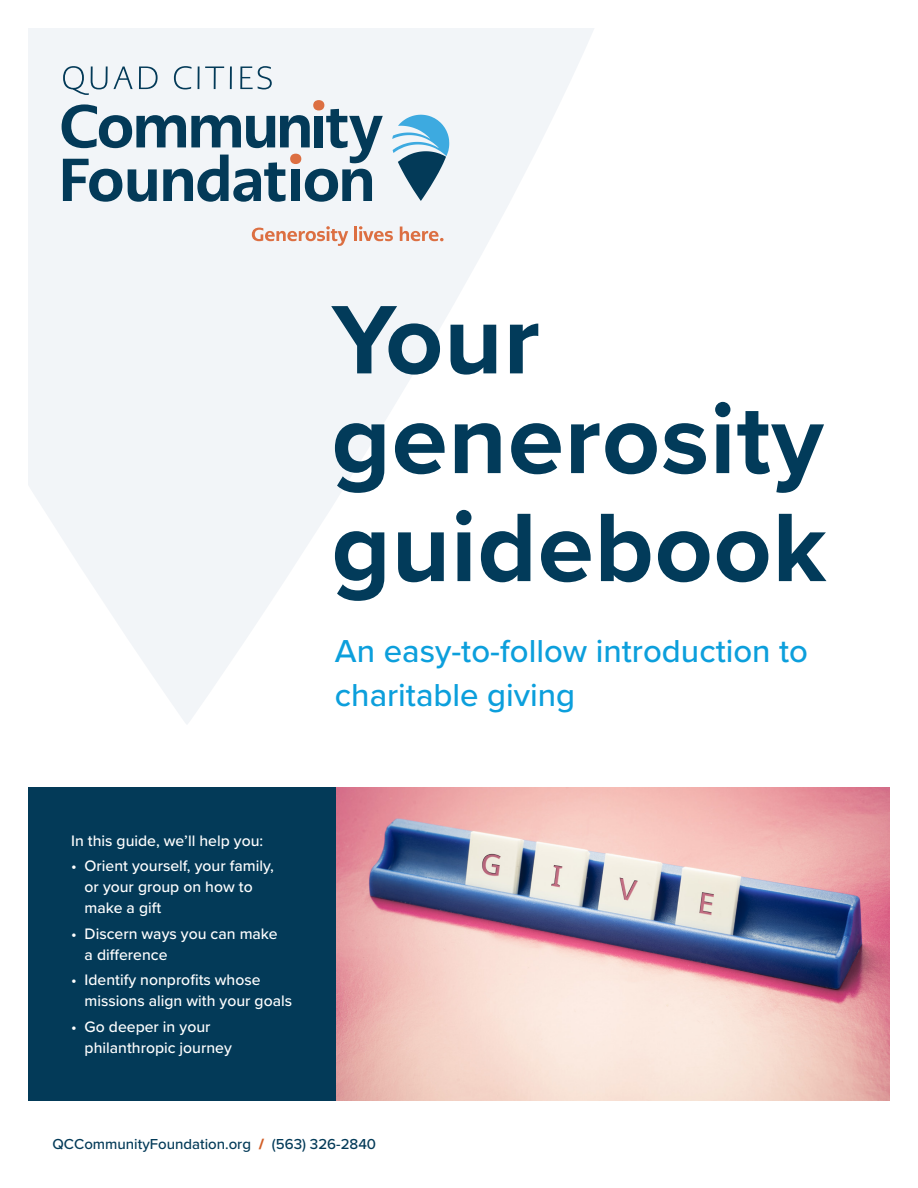
<style>
.page{position:relative;width:918px;height:1188px;background:#fff}
.page>*{position:absolute;margin:0;border:0;box-sizing:border-box;transform-origin:0 0}
.t1{font:700 100.95px/99.8px "Proxima Nova";letter-spacing:.01em;color:#023b5a}
.t2{font:500 32.85px/43.5px "Proxima Nova";color:#0c9fdc}
.t3{font:500 15.75px/21px "Proxima Nova";color:#fff}
.t4{font:500 15px "Proxima Nova";color:#033a58}
.s1{font-weight:900;color:#d25f27}
</style>
<div class="page">
<svg style="left:28px;top:28px;width:566px;height:696px;fill:#f2f5f8"></svg>
<svg style="left:392px;top:115px;width:57px;height:86px"></svg>
<svg style="left:62px;top:104px;width:248px;height:44px"></svg>
<div style="left:313px;top:100px;width:11px;height:10px;background:#dc6f42;border-radius:50%"></div>
<div style="left:314px;top:116px;width:9px;height:31px;background:#033a58"></div>
<svg style="left:326px;top:109px;width:57px;height:54px"></svg>
<svg style="left:63px;top:159px;width:59px;height:43px"></svg>
<svg style="left:128px;top:169px;width:29px;height:33px"></svg>
<svg style="left:163px;top:155px;width:123px;height:47px"></svg>
<div style="left:290px;top:154px;width:11px;height:10px;background:#dc6f42;border-radius:50%"></div>
<div style="left:291px;top:169px;width:9px;height:32px;background:#033a58"></div>
<svg style="left:305px;top:169px;width:67px;height:33px"></svg>
<svg style="left:252px;top:226px;width:96px;height:20px"></svg>
<hr style="left:354px;top:227px;width:3px;height:14px;background:#dc6f42">
<svg style="left:359px;top:226px;width:34px;height:15px"></svg>
<svg style="left:400px;top:227px;width:44px;height:14px"></svg>
<svg style="left:63px;top:66px;width:70px;height:29px"></svg>
<svg style="left:139px;top:67px;width:19px;height:22px"></svg>
<svg style="left:174px;top:66px;width:18px;height:23px"></svg>
<hr style="left:198px;top:67px;width:2px;height:22px;background:#033a58">
<svg style="left:205px;top:67px;width:19px;height:22px"></svg>
<hr style="left:230px;top:67px;width:2px;height:22px;background:#033a58">
<svg style="left:240px;top:66px;width:32px;height:23px"></svg>
<img style="left:336px;top:787px;width:554px;height:314px">
<div style="left:27px;top:787px;width:309px;height:314px;background:#033a58"></div>
<p class="t1" style="left:332px;top:288px;width:493px">Your generosity</p>
<p class="t1" style="left:332px;top:495px;width:496px">guidebook</p>
<p class="t2" style="left:335px;top:628px;width:475px">An easy-to-follow introduction to charitable giving</p>
<p class="t3" style="left:71px;top:829px;width:194px">In this guide, we’ll help you:</p>
<p class="t3" style="left:85px;top:855px;width:191px;text-indent:-14px">• Orient yourself, your family, or your group on how to make a gift</p>
<p class="t3" style="left:85px;top:922px;width:195px;text-indent:-14px">• Discern ways you can make a difference</p>
<p class="t3" style="left:85px;top:969px;width:209px;text-indent:-14px">• Identify nonprofits whose missions align with your goals</p>
<p class="t3" style="left:85px;top:1015px;width:149px;text-indent:-14px">• Go deeper in your philanthropic journey</p>
<p class="t4" style="left:52px;top:1132px;width:325px">QCCommunityFoundation.org <span class="s1">/</span> (563) 326-2840</p>
</div>
